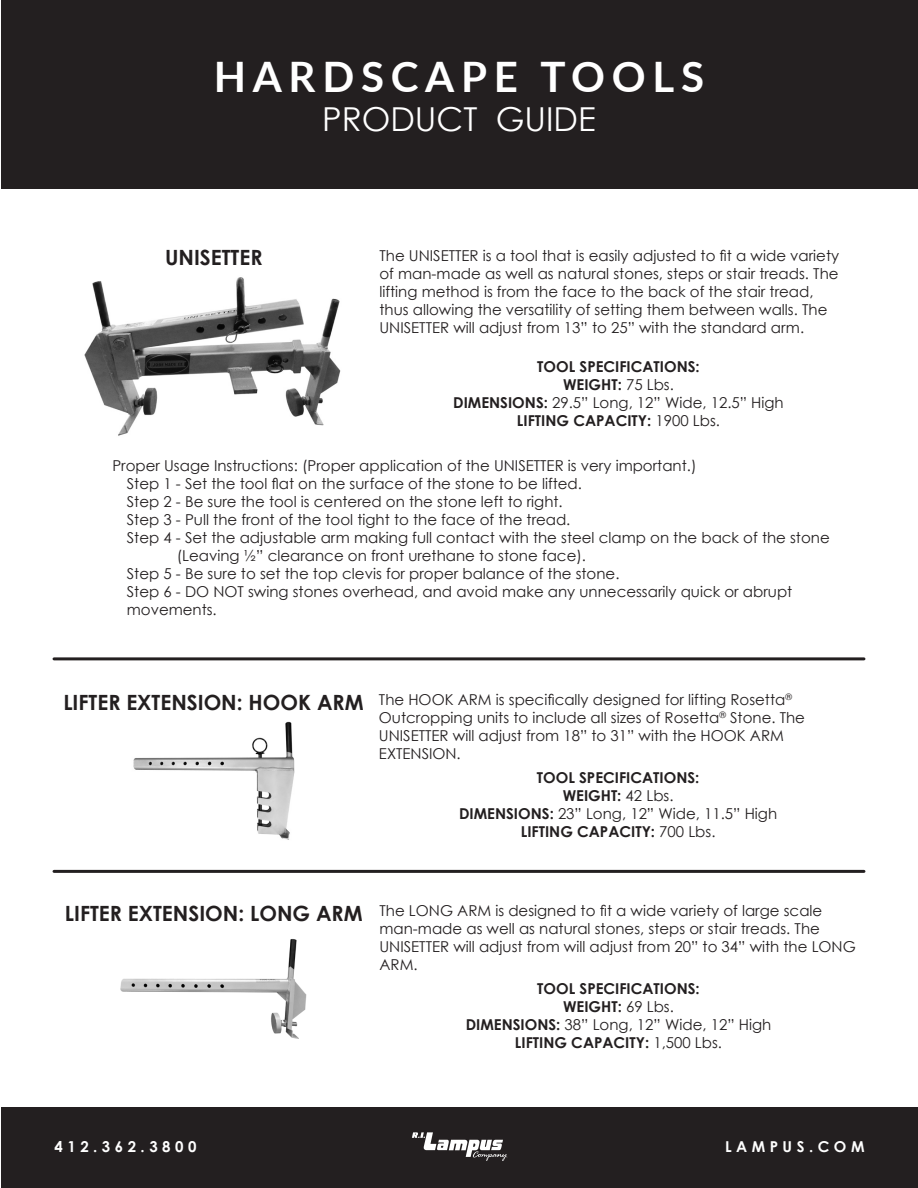
<style>
.page{position:relative;width:918px;height:1188px;background:#fff}
.page>*{position:absolute;margin:0;border:0;box-sizing:border-box;transform-origin:0 0}
.t1{font:700 42px "Lato";letter-spacing:.16em;color:#fff}
.t2{font:33px "Century Gothic";color:#fff}
.t3{font:700 21px "Century Gothic";color:#231f20}
.t4{font:15px/18px "Century Gothic";color:#231f20}
.t5{font:700 15px "Century Gothic";color:#231f20}
.t6{font:700 15px "Century Gothic";letter-spacing:.3em;color:#fff}
.s1{font-weight:400}
.s2{font-weight:700}
</style>
<div class="page">
<div style="left:1px;top:1107px;width:917px;height:81px;background:#231f20"></div>
<div style="left:1px;top:0;width:917px;height:189px;background:#231f20"></div>
<svg style="left:412px;top:1132px;width:95px;height:29px"></svg>
<img style="left:84px;top:277px;width:257px;height:159px">
<hr style="left:54px;top:657px;width:810px;height:3px;background:#231f20">
<hr style="left:54px;top:870px;width:810px;height:3px;background:#231f20">
<img style="left:120px;top:939px;width:187px;height:100px">
<img style="left:133px;top:721px;width:162px;height:119px">
<p class="t1" style="left:214px;top:45px;width:492px">HARDSCAPE TOOLS</p>
<p class="t2" style="left:322px;top:99px;width:275px">PRODUCT GUIDE</p>
<p class="t3" style="left:165px;top:244px;width:99px">UNISETTER</p>
<p class="t4" style="left:380px;top:246px;width:461px">The UNISETTER is a tool that is easily adjusted to fit a wide variety of man-made as well as natural stones, steps or stair treads. The lifting method is from the face to the back of the stair tread, thus allowing the versatility of setting them between walls. The UNISETTER will adjust from 13” to 25” with the standard arm.</p>
<p class="t5" style="left:537px;top:357px;width:164px">TOOL SPECIFICATIONS:</p>
<p class="t5" style="left:563px;top:375px;width:112px">WEIGHT: <span class="s1">75 Lbs.</span></p>
<p class="t4" style="left:453px;top:393px;width:332px"><span class="s2">DIMENSIONS:</span> 29.5” Long, 12” Wide, 12.5” High</p>
<p class="t5" style="left:517px;top:411px;width:205px">LIFTING CAPACITY: <span class="s1">1900 Lbs.</span></p>
<p class="t4" style="left:112px;top:457px;width:586px">Proper Usage Instructions: (Proper application of the UNISETTER is very important.)</p>
<p class="t4" style="left:127px;top:475px;width:457px">Step 1 - Set the tool flat on the surface of the stone to be lifted.</p>
<p class="t4" style="left:127px;top:493px;width:437px">Step 2 - Be sure the tool is centered on the stone left to right.</p>
<p class="t4" style="left:127px;top:511px;width:445px">Step 3 - Pull the front of the tool tight to the face of the tread.</p>
<p class="t4" style="left:127px;top:529px;width:704px">Step 4 - Set the adjustable arm making full contact with the steel clamp on the back of the stone</p>
<p class="t4" style="left:177px;top:547px;width:411px">(Leaving ½” clearance on front urethane to stone face).</p>
<p class="t4" style="left:127px;top:565px;width:494px">Step 5 - Be sure to set the top clevis for proper balance of the stone.</p>
<p class="t4" style="left:127px;top:583px;width:667px">Step 6 - DO NOT swing stones overhead, and avoid make any unnecessarily quick or abrupt</p>
<p class="t4" style="left:127px;top:601px;width:91px">movements.</p>
<p class="t3" style="left:63px;top:689px;width:302px">LIFTER EXTENSION: HOOK ARM</p>
<p class="t4" style="left:379px;top:690px;width:428px">The HOOK ARM is specifically designed for lifting Rosetta<sup>® </sup>Outcropping units to include all sizes of Rosetta<sup>®</sup> Stone. The UNISETTER will adjust from 18” to 31” with the HOOK ARM EXTENSION.</p>
<p class="t5" style="left:537px;top:768px;width:164px">TOOL SPECIFICATIONS:</p>
<p class="t5" style="left:563px;top:786px;width:112px">WEIGHT: <span class="s1">42 Lbs.</span></p>
<p class="t4" style="left:459px;top:804px;width:320px"><span class="s2">DIMENSIONS:</span> 23” Long, 12” Wide, 11.5” High</p>
<p class="t5" style="left:521px;top:822px;width:196px">LIFTING CAPACITY: <span class="s1">700 Lbs.</span></p>
<p class="t3" style="left:65px;top:900px;width:299px">LIFTER EXTENSION: LONG ARM</p>
<p class="t4" style="left:380px;top:902px;width:478px">The LONG ARM is designed to fit a wide variety of large scale man-made as well as natural stones, steps or stair treads. The UNISETTER will adjust from will adjust from 20” to 34” with the LONG ARM.</p>
<p class="t5" style="left:537px;top:979px;width:164px">TOOL SPECIFICATIONS:</p>
<p class="t5" style="left:563px;top:997px;width:112px">WEIGHT: <span class="s1">69 Lbs.</span></p>
<p class="t4" style="left:466px;top:1016px;width:307px"><span class="s2">DIMENSIONS:</span> 38” Long, 12” Wide, 12” High</p>
<p class="t5" style="left:515px;top:1033px;width:209px">LIFTING CAPACITY: <span class="s1">1,500 Lbs.</span></p>
<p class="t6" style="left:55px;top:1137px;width:143px">412.362.3800</p>
<p class="t6" style="left:725px;top:1137px;width:141px">LAMPUS.COM</p>
</div>
